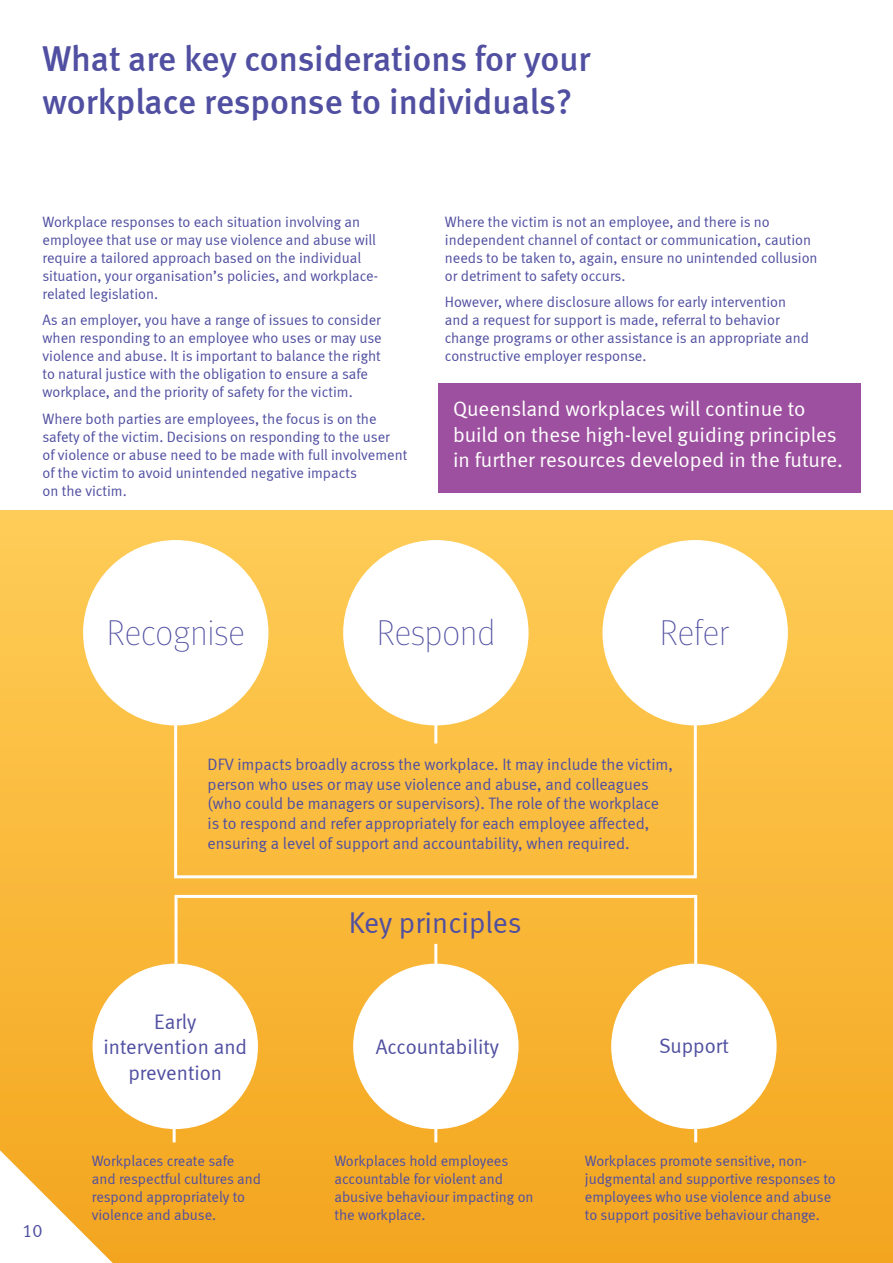
<style>
.page{position:relative;width:893px;height:1263px;background:#fff}
.page>*{position:absolute;margin:0;border:0;box-sizing:border-box;transform-origin:0 0}
.Heading_2{font:500 36px/43.2px "Meta";color:#504fa1}
.Heading_3{font:100 36px "Meta Pro";color:#504fa1}
.Heading_3-2{font:30px "Meta Normal LF";color:#504fa1}
.Sub_Heading_1{font:21px/25.2px "Meta Normal LF";color:#fff}
.Bullets{font:21px/25.2px "Meta Normal LF";color:#504fa1;text-align:center}
.t1{font:18px "Meta Normal LF";color:#504fa1}
.Body_1{font:16.5px/19.8px "Meta Normal LF";color:#504fa1}
.Body_2{font:15px/18px "Meta Normal LF";color:#504fa1}
.Body_1-2{font:15px/18px "Meta Normal LF";color:#504fa1}
</style>
<div class="page">
<div style="left:438px;top:383px;width:422px;height:109px;background:#9d509f"></div>
<div style="left:0;top:510px;width:893px;height:753px;background:linear-gradient(to bottom,#ffcd57,#f4a51e)"></div>
<hr style="left:173px;top:1072px;width:3px;height:70px;background:#fff">
<hr style="left:694px;top:1072px;width:3px;height:70px;background:#fff">
<hr style="left:434px;top:1072px;width:3px;height:70px;background:#fff">
<div style="left:174px;top:618px;width:523px;height:260px;border:3px solid #fff"></div>
<div style="left:83px;top:540px;width:185px;height:185px;background:#fff;border-radius:50%"></div>
<div style="left:343px;top:540px;width:186px;height:185px;background:#fff;border-radius:50%"></div>
<div style="left:602px;top:540px;width:186px;height:185px;background:#fff;border-radius:50%"></div>
<div style="left:175px;top:895px;width:522px;height:167px;border:3px solid #fff"></div>
<div style="left:93px;top:964px;width:165px;height:165px;background:#fff;border-radius:50%"></div>
<div style="left:353px;top:964px;width:166px;height:165px;background:#fff;border-radius:50%"></div>
<div style="left:611px;top:964px;width:166px;height:165px;background:#fff;border-radius:50%"></div>
<hr style="left:434px;top:688px;width:3px;height:55px;background:#fff">
<hr style="left:434px;top:944px;width:3px;height:55px;background:#fff">
<svg style="left:0;top:1137px;width:127px;height:126px"></svg>
<p class="Heading_2" style="left:43px;top:36px;width:550px">What are key considerations for your workplace response to individuals?</p>
<p class="Body_1-2" style="left:43px;top:212px;width:337px">Workplace responses to each situation involving an employee that use or may use violence and abuse will require a tailored approach based on the individual situation, your organisation’s policies, and workplace&shy;related legislation.</p>
<p class="Body_2" style="left:43px;top:311px;width:340px">As an employer, you have a range of issues to consider</p>
<p class="Body_2" style="left:43px;top:329px;width:341px">when responding to an employee who uses or may use violence and abuse. It is important to balance the right to natural justice with the obligation to ensure a safe workplace, and the priority of safety for the victim.</p>
<p class="Body_2" style="left:43px;top:409px;width:366px">Where both parties are employees, the focus is on the safety of the victim. Decisions on responding to the user<br>of violence or abuse need to be made with full involvement of the victim to avoid unintended negative impacts<br>on the victim.</p>
<p class="Body_2" style="left:445px;top:212px;width:374px">Where the victim is not an employee, and there is no independent channel of contact or communication, caution needs to be taken to, again, ensure no unintended collusion or detriment to safety occurs.</p>
<p class="Body_2" style="left:445px;top:293px;width:366px">However, where disclosure allows for early intervention and a request for support is made, referral to behavior change programs or other assistance is an appropriate and constructive employer response.</p>
<p class="Sub_Heading_1" style="left:453px;top:396px;width:391px">Queensland workplaces will continue to build on these high-level guiding principles in further resources developed in the future.</p>
<p class="Heading_3" style="left:107px;top:607px;width:140px">Recognise</p>
<p class="Heading_3" style="left:377px;top:607px;width:120px">Respond</p>
<p class="Heading_3" style="left:660px;top:607px;width:71px">Refer</p>
<p class="Body_1" style="left:208px;top:754px;width:467px">DFV impacts broadly across the workplace. It may include the victim, person who uses or may use violence and abuse, and colleagues (who could be managers or supervisors). The role of the workplace is to respond and refer appropriately for each employee affected, ensuring a level of support and accountability, when required.</p>
<p class="Heading_3-2" style="left:349px;top:905px;width:174px">Key principles</p>
<p class="Bullets" style="left:154px;top:1009px;width:44px">Early</p>
<p class="Bullets" style="left:103px;top:1034px;width:145px">intervention and prevention</p>
<p class="Bullets" style="left:376px;top:1034px;width:125px">Accountability</p>
<p class="Bullets" style="left:659px;top:1033px;width:72px">Support</p>
<p class="t1" style="left:22px;top:1220px;width:22px">10</p>
<p class="Body_1-2" style="left:92px;top:1151px;width:171px">Workplaces create safe and respectful cultures and respond appropriately to violence and abuse.</p>
<p class="Body_1-2" style="left:334px;top:1151px;width:201px">Workplaces hold employees accountable for violent and abusive behaviour impacting on the workplace.</p>
<p class="Body_1-2" style="left:585px;top:1151px;width:253px">Workplaces promote sensitive, non&shy;judgmental and supportive responses to employees who use violence and abuse to support positive behaviour change.</p>
</div>
